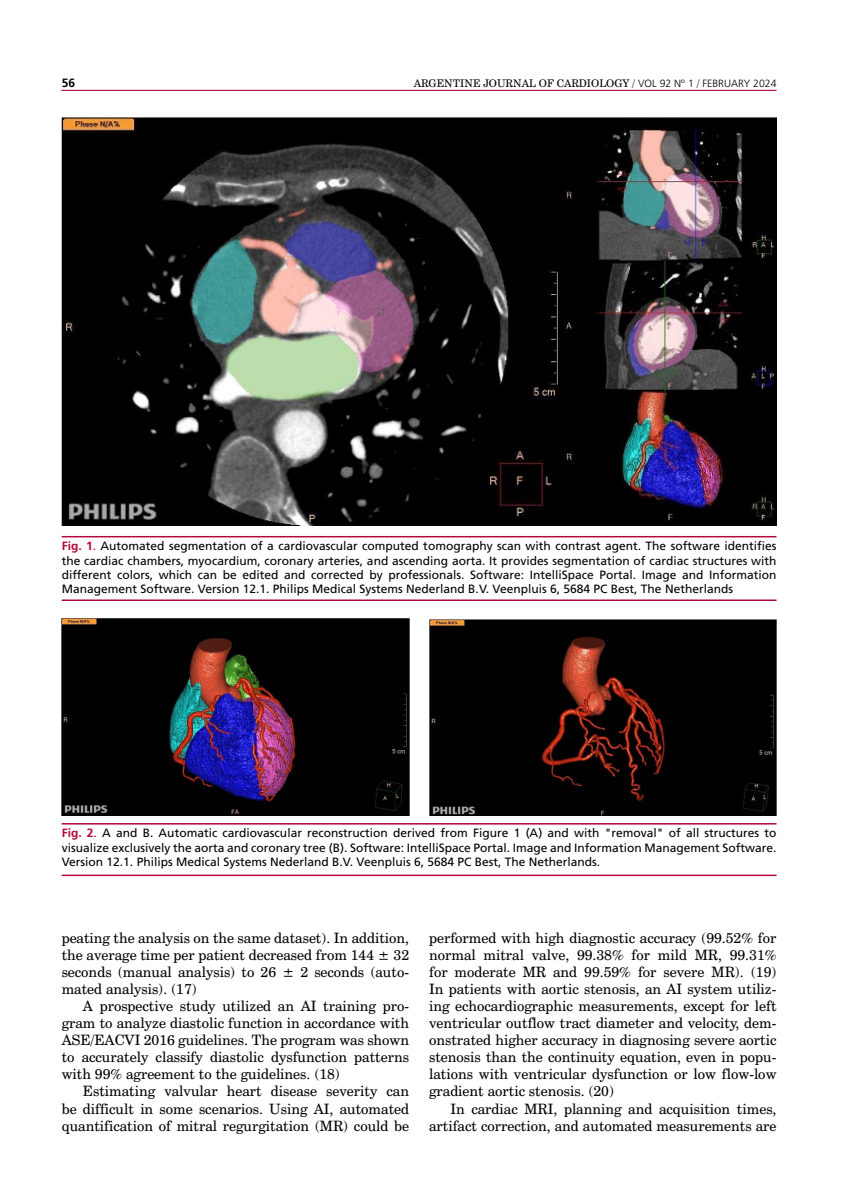
<style>
.page{position:relative;width:851px;height:1191px;background:#fff}
.page>*{position:absolute;margin:0;border:0;box-sizing:border-box;transform-origin:0 0}
.t1{font:14.25px/17.1px "Century Schoolbook BT";color:#000;text-align:justify}
.t2{font:12px/14.4px "Frutiger LT Std";color:#000;text-align:justify}
.t3{font:700 12px "Frutiger LT Std";color:#000}
.t4{font:10.5px "Century Schoolbook BT";color:#000}
.s1{font-family:"Frutiger LT Std";font-weight:300}
.s2{font-weight:700;color:#b30838}
.s3{color:#b30838}
</style>
<div class="page">
<hr style="left:61px;top:90px;width:715px;height:1px;background:#b30838">
<img style="left:62px;top:118px;width:714px;height:407px">
<img style="left:62px;top:618px;width:347px;height:197px">
<img style="left:429px;top:618px;width:347px;height:197px">
<hr style="left:62px;top:536px;width:714px;height:1px;background:#b30838">
<hr style="left:62px;top:823px;width:714px;height:1px;background:#b30838">
<hr style="left:62px;top:599px;width:714px;height:2px;background:#b30838">
<hr style="left:62px;top:874px;width:714px;height:2px;background:#b30838">
<p class="t3" style="left:62px;top:75px;width:15px">56</p>
<p class="t4" style="left:413px;top:77px;width:364px">ARGENTINE JOURNAL OF CARDIOLOGY / <span class="s1">VOL 92 Nº 1</span> / <span class="s1">FEBRUARY 2024</span></p>
<p class="t2" style="left:62px;top:539px;width:716px"><span class="s2">Fig. 1</span><span class="s3">.</span> Automated segmentation of a cardiovascular computed tomography scan with contrast agent. The software identifies the cardiac chambers, myocardium, coronary arteries, and ascending aorta. It provides segmentation of cardiac structures with different colors, which can be edited and corrected by professionals. Software: IntelliSpace Portal. Image and Information Management Software. Version 12.1. Philips Medical Systems Nederland B.V. Veenpluis 6, 5684 PC Best, The Netherlands</p>
<p class="t2" style="left:62px;top:826px;width:716px"><span class="s2">Fig. 2</span><span class="s3">.</span> A and B. Automatic cardiovascular reconstruction derived from Figure 1 (A) and with "removal" of all structures to visualize exclusively the aorta and coronary tree (B). Software: IntelliSpace Portal. Image and Information Management Software.<br>Version 12.1. Philips Medical Systems Nederland B.V. Veenpluis 6, 5684 PC Best, The Netherlands.</p>
<p class="t1" style="left:62px;top:928px;width:349px">peating the analysis on the same dataset). In addition, the average time per patient decreased from 144 ± 32 seconds (manual analysis) to 26 ± 2 seconds (auto&shy;mated analysis). (17)</p>
<p class="t1" style="left:62px;top:997px;width:349px;text-indent:21px">A prospective study utilized an AI training pro&shy;gram to analyze diastolic function in accordance with ASE/EACVI 2016 guidelines. The program was shown to accurately classify diastolic dysfunction patterns with 99% agreement to the guidelines. (18)</p>
<p class="t1" style="left:62px;top:1082px;width:349px;text-indent:21px">Estimating valvular heart disease severity can be difficult in some scenarios. Using AI, automated quantification of mitral regurgitation (MR) could be</p>
<p class="t1" style="left:429px;top:928px;width:349px">performed with high diagnostic accuracy (99.52% for normal mitral valve, 99.38% for mild MR, 99.31% for moderate MR and 99.59% for severe MR). (19)<br>In patients with aortic stenosis, an AI system utiliz&shy;ing echocardiographic measurements, except for left ventricular outflow tract diameter and velocity, dem&shy;onstrated higher accuracy in diagnosing severe aortic stenosis than the continuity equation, even in popu&shy;lations with ventricular dysfunction or low flow-low gradient aortic stenosis. (20)</p>
<p class="t1" style="left:429px;top:1099px;width:349px;text-align:right">In cardiac MRI, planning and acquisition times, artifact correction, and automated measurements are</p>
</div>
